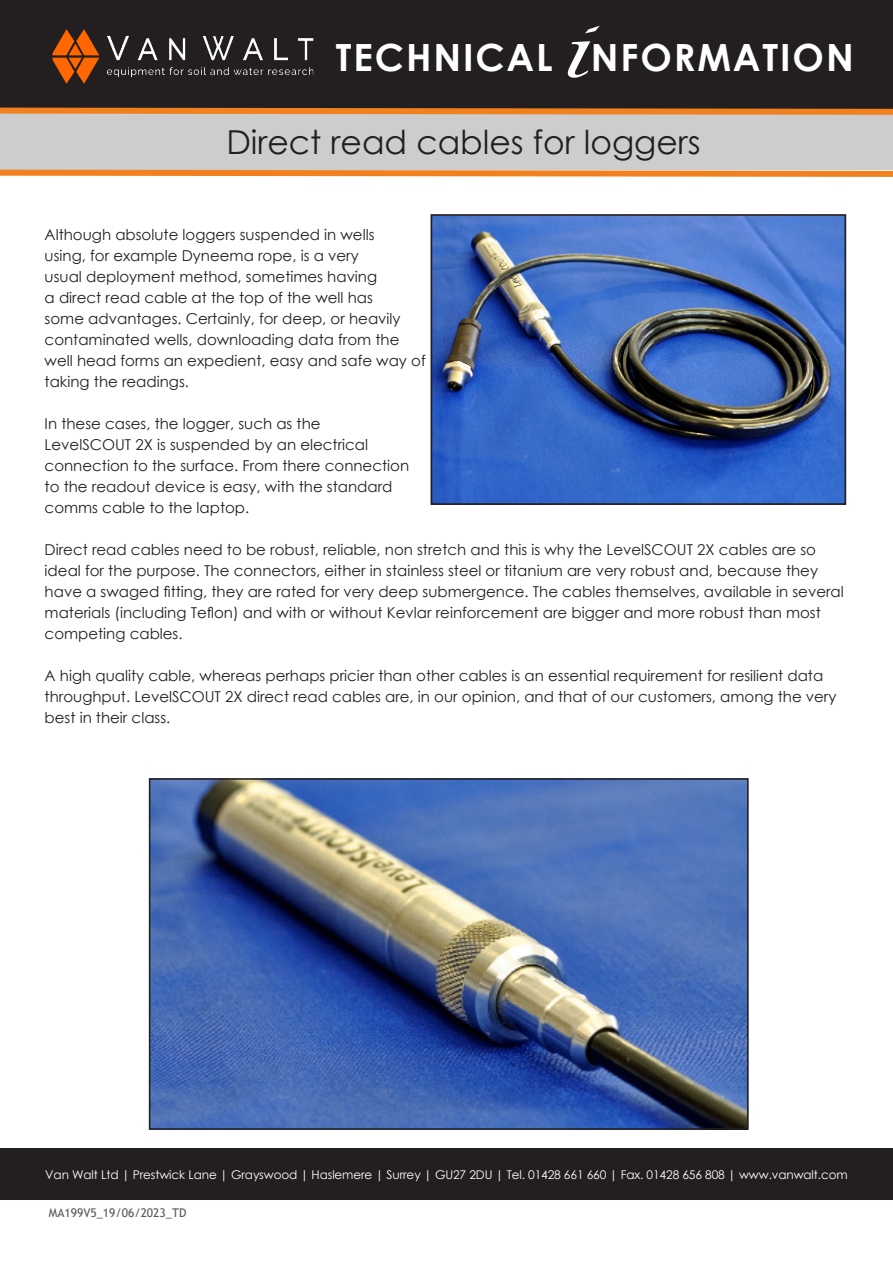
<style>
.page{position:relative;width:893px;height:1263px;background:#fff}
.page>*{position:absolute;margin:0;border:0;box-sizing:border-box;transform-origin:0 0}
.t1{font:700 37.5px "Century Gothic";letter-spacing:.05em;color:#fff}
.t2{font:33px "Century Gothic";color:#231f20}
.t3{font:15px/21px "Century Gothic";color:#231f20}
.t4{font:12px "Century Gothic";letter-spacing:-.01em;color:#fff}
.t5{font:12px "Trebuchet MS";color:#57585a}
</style>
<div class="page">
<div style="left:0;top:111px;width:893px;height:59px;background:#cdcdce"></div>
<div style="left:0;top:0;width:893px;height:111px;background:#231f20"></div>
<div style="left:0;top:1148px;width:893px;height:51px;background:#231f20"></div>
<svg style="left:0;top:107px;width:893px;height:8px;background:#ce7830"></svg>
<img style="left:53px;top:29px;width:260px;height:54px">
<svg style="left:0;top:169px;width:893px;height:8px;background:#ee9950"></svg>
<img style="left:434px;top:217px;width:409px;height:285px">
<div style="left:431px;top:214px;width:415px;height:291px;border:2px solid #231f20"></div>
<img style="left:152px;top:781px;width:594px;height:346px">
<div style="left:149px;top:778px;width:600px;height:352px;border:2px solid #231f20"></div>
<h1 class="t1" style="left:336px;top:29px;width:519px">TECHNICAL NFORMATION</h1>
<p class="t2" style="left:226px;top:119px;width:476px">Direct read cables for loggers</p>
<p class="t3" style="left:45px;top:224px;width:383px">Although absolute loggers suspended in wells<br>using, for example Dyneema rope, is a very<br>usual deployment method, sometimes having<br>a direct read cable at the top of the well has<br>some advantages. Certainly, for deep, or heavily contaminated wells, downloading data from the well head forms an expedient, easy and safe way of taking the readings.</p>
<p class="t3" style="left:45px;top:413px;width:277px">In these cases, the logger, such as the</p>
<p class="t3" style="left:45px;top:434px;width:366px">LevelSCOUT 2X is suspended by an electrical connection to the surface. From there connection to the readout device is easy, with the standard comms cable to the laptop.</p>
<p class="t3" style="left:45px;top:539px;width:801px">Direct read cables need to be robust, reliable, non stretch and this is why the LevelSCOUT 2X cables are so ideal for the purpose. The connectors, either in stainless steel or titanium are very robust and, because they have a swaged fitting, they are rated for very deep submergence. The cables themselves, available in several materials (including Teflon) and with or without Kevlar reinforcement are bigger and more robust than most competing cables.</p>
<p class="t3" style="left:45px;top:665px;width:793px">A high quality cable, whereas perhaps pricier than other cables is an essential requirement for resilient data throughput. LevelSCOUT 2X direct read cables are, in our opinion, and that of our customers, among the very best in their class.</p>
<p class="t4" style="left:45px;top:1166px;width:804px">Van Walt Ltd | Prestwick Lane | Grayswood | Haslemere | Surrey | GU27 2DU | Tel. 01428 661 660 | Fax. 01428 656 808 | www.vanwalt.com</p>
<p class="t5" style="left:49px;top:1205px;width:139px">MA199V5_19/06/2023_TD</p>
</div>
